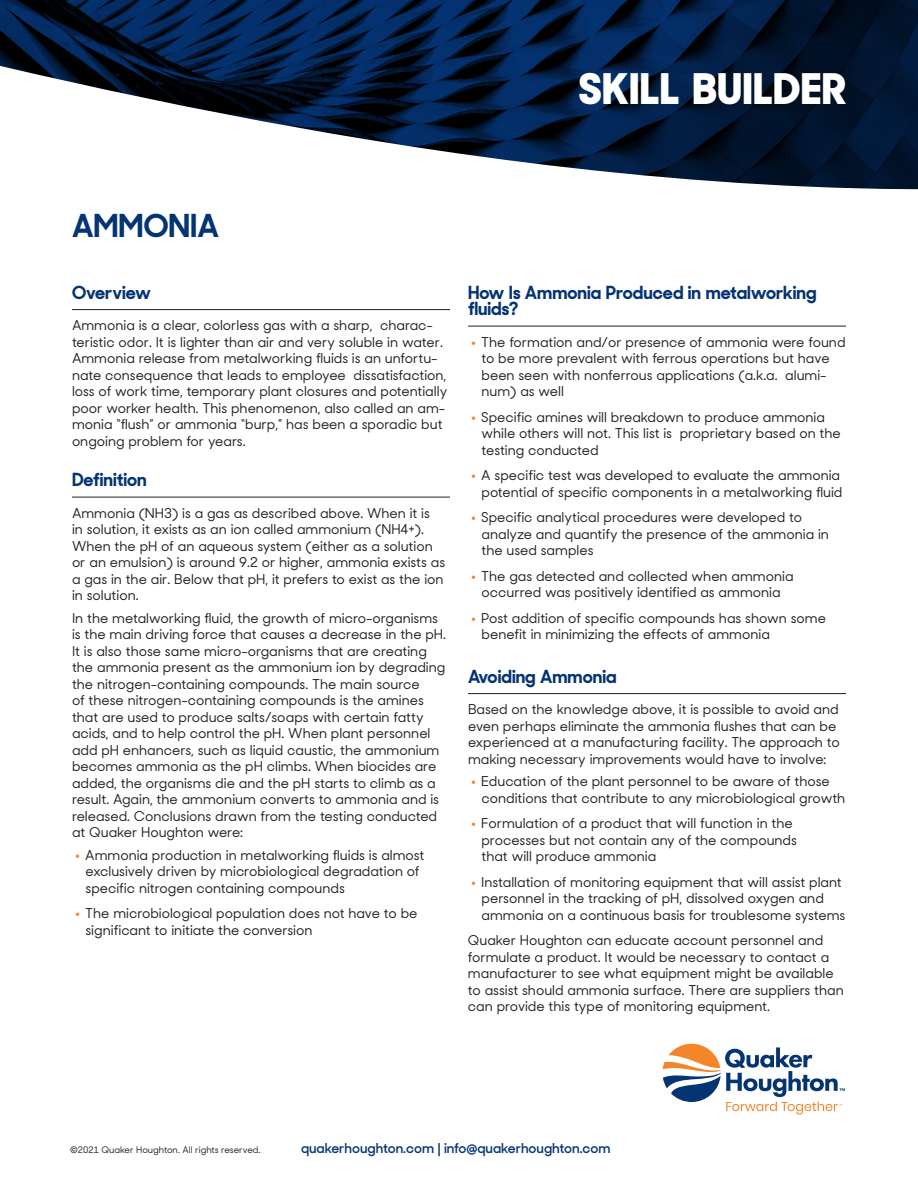
<style>
.page{position:relative;width:918px;height:1188px;background:#fff}
.page>*{position:absolute;margin:0;border:0;box-sizing:border-box;transform-origin:0 0}
.t1{font:800 42px "Sharp Sans Display No 2";letter-spacing:.02em;color:#fff}
.t2{font:700 31.5px "Sharp Sans Display No 2";color:#053474}
.t3{font:700 18px/16.5px "Sharp Sans Display No 2";color:#053474}
.t4{font:500 13.5px/16.5px "Sharp Sans Display No 2";color:#231f20}
.t5{font:600 13.5px "Sharp Sans Display No 2";color:#053474}
.t6{font:500 9px "Sharp Sans Display No 2";color:#231f20}
.s1{font-weight:400;font-size:27px;color:#f58529}
</style>
<div class="page">
<svg style="left:0;top:0;width:918px;height:6px"></svg>
<svg style="left:663px;top:1044px;width:182px;height:71px"></svg>
<svg style="left:0;top:6px;width:918px;height:184px"></svg>
<hr style="left:72px;top:309px;width:378px;height:1px;background:#231f20">
<hr style="left:72px;top:497px;width:378px;height:1px;background:#231f20">
<hr style="left:468px;top:326px;width:378px;height:1px;background:#231f20">
<hr style="left:468px;top:693px;width:378px;height:1px;background:#231f20">
<h1 class="t1" style="left:579px;top:52px;width:269px">SKILL BUILDER</h1>
<h2 class="t2" style="left:72px;top:199px;width:148px">AMMONIA</h2>
<h3 class="t3" style="left:72px;top:282px;width:81px">Overview</h3>
<p class="t4" style="left:72px;top:316px;width:377px">Ammonia is a clear, colorless gas with a sharp, charac&shy;teristic odor. It is lighter than air and very soluble in water.<br>Ammonia release from metalworking fluids is an unfortu&shy;nate consequence that leads to employee dissatisfaction, loss of work time, temporary plant closures and potentially poor worker health. This phenomenon, also called an am&shy;monia “flush” or ammonia “burp,” has been a sporadic but ongoing problem for years.</p>
<h3 class="t3" style="left:72px;top:469px;width:76px">Definition</h3>
<p class="t4" style="left:72px;top:503px;width:375px">Ammonia (NH3) is a gas as described above. When it is<br>in solution, it exists as an ion called ammonium (NH4+).<br>When the pH of an aqueous system (either as a solution or an emulsion) is around 9.2 or higher, ammonia exists as a gas in the air. Below that pH, it prefers to exist as the ion in solution.</p>
<p class="t4" style="left:72px;top:608px;width:376px">In the metalworking fluid, the growth of micro-organisms is the main driving force that causes a decrease in the pH.<br>It is also those same micro-organisms that are creating the ammonia present as the ammonium ion by degrading the nitrogen-containing compounds. The main source<br>of these nitrogen-containing compounds is the amines that are used to produce salts/soaps with certain fatty acids, and to help control the pH. When plant personnel add pH enhancers, such as liquid caustic, the ammonium becomes ammonia as the pH climbs. When biocides are added, the organisms die and the pH starts to climb as a result. Again, the ammonium converts to ammonia and is released. Conclusions drawn from the testing conducted at Quaker Houghton were:</p>
<p class="t4" style="left:85px;top:845px;width:340px;text-indent:-12px"><span class="s1">•</span> Ammonia production in metalworking fluids is almost exclusively driven by microbiological degradation of specific nitrogen containing compounds</p>
<p class="t4" style="left:85px;top:904px;width:334px;text-indent:-12px"><span class="s1">•</span> The microbiological population does not have to be significant to initiate the conversion</p>
<h3 class="t3" style="left:468px;top:282px;width:350px">How Is Ammonia Produced in metalworking fluids?</h3>
<p class="t4" style="left:481px;top:332px;width:366px;text-indent:-12px"><span class="s1">•</span> The formation and/or presence of ammonia were found to be more prevalent with ferrous operations but have been seen with nonferrous applications (a.k.a. alumi&shy;num) as well</p>
<p class="t4" style="left:481px;top:407px;width:361px;text-indent:-12px"><span class="s1">•</span> Specific amines will breakdown to produce ammonia while others will not. This list is proprietary based on the testing conducted</p>
<p class="t4" style="left:470px;top:466px;width:374px;text-align:right"><span class="s1">•</span> A specific test was developed to evaluate the ammonia potential of specific components in a metalworking fluid</p>
<p class="t4" style="left:481px;top:508px;width:349px;text-indent:-12px"><span class="s1">•</span> Specific analytical procedures were developed to analyze and quantify the presence of the ammonia in the used samples</p>
<p class="t4" style="left:470px;top:566px;width:325px;text-align:center"><span class="s1">•</span> The gas detected and collected when ammonia occurred was positively identified as ammonia</p>
<p class="t4" style="left:481px;top:608px;width:346px;text-indent:-12px"><span class="s1">•</span> Post addition of specific compounds has shown some benefit in minimizing the effects of ammonia</p>
<h3 class="t3" style="left:468px;top:666px;width:150px">Avoiding Ammonia</h3>
<p class="t4" style="left:468px;top:700px;width:373px">Based on the knowledge above, it is possible to avoid and even perhaps eliminate the ammonia flushes that can be experienced at a manufacturing facility. The approach to making necessary improvements would have to involve:</p>
<p class="t4" style="left:481px;top:772px;width:365px;text-indent:-12px"><span class="s1">•</span> Education of the plant personnel to be aware of those conditions that contribute to any microbiological growth</p>
<p class="t4" style="left:481px;top:814px;width:317px;text-indent:-12px"><span class="s1">•</span> Formulation of a product that will function in the processes but not contain any of the compounds that will produce ammonia</p>
<p class="t4" style="left:481px;top:872px;width:365px;text-indent:-12px"><span class="s1">•</span> Installation of monitoring equipment that will assist plant personnel in the tracking of pH, dissolved oxygen and ammonia on a continuous basis for troublesome systems</p>
<p class="t4" style="left:468px;top:931px;width:377px">Quaker Houghton can educate account personnel and formulate a product. It would be necessary to contact a manufacturer to see what equipment might be available to assist should ammonia surface. There are suppliers than can provide this type of monitoring equipment.</p>
<p class="t6" style="left:70px;top:1143px;width:192px">©2021 Quaker Houghton. All rights reserved.</p>
<p class="t5" style="left:301px;top:1137px;width:311px">quakerhoughton.com | info@quakerhoughton.com</p>
</div>
